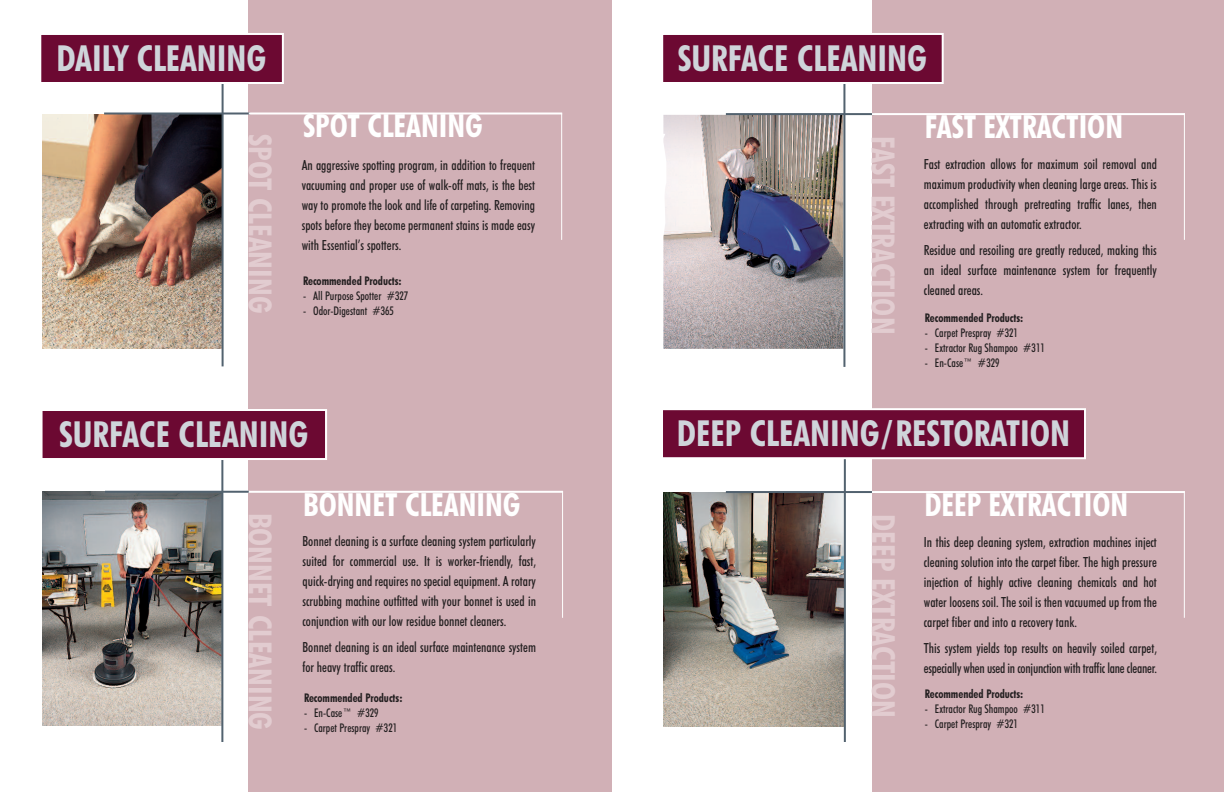
<style>
.page{position:relative;width:1224px;height:792px;background:#fff}
.page>*{position:absolute;margin:0;border:0;box-sizing:border-box;transform-origin:0 0}
.t1{font:700 condensed 36px "Futura BT";color:#cfd4da}
.t2{font:700 condensed 32px "Futura BT";color:#e2ccd0}
.t3{font:700 condensed 32px "Futura BT";color:#fff}
.t4{font:500 condensed 14px/20px "Futura BT";color:#231f20;text-align:justify;scale:.95 1}
.t5{font:500 condensed 12px "Futura BT";color:#231f20;scale:.95 1}
.t6{font:700 condensed 12px "Futura BT";color:#231f20;scale:.95 1}
</style>
<div class="page">
<img style="left:663px;top:115px;width:180px;height:234px">
<img style="left:42px;top:492px;width:179px;height:234px">
<div style="left:872px;top:0;width:352px;height:792px;background:#d1b0b6"></div>
<div style="left:249px;top:0;width:363px;height:792px;background:#d1b0b6"></div>
<hr style="left:843px;top:64px;width:2px;height:303px;background:#52626f">
<img style="left:42px;top:114px;width:180px;height:234px">
<hr style="left:222px;top:80px;width:2px;height:286px;background:#52626f">
<div style="left:663px;top:35px;width:279px;height:47px;background:#6c0932"></div>
<div style="left:661px;top:33px;width:283px;height:51px;border:2px solid #fff"></div>
<div style="left:41px;top:35px;width:241px;height:47px;background:#6c0932"></div>
<div style="left:39px;top:33px;width:245px;height:51px;border:2px solid #fff"></div>
<hr style="left:221px;top:458px;width:2px;height:284px;background:#52626f">
<hr style="left:726px;top:113px;width:148px;height:2px;background:#52626f">
<hr style="left:104px;top:113px;width:146px;height:2px;background:#52626f">
<img style="left:664px;top:493px;width:180px;height:234px">
<hr style="left:844px;top:454px;width:2px;height:288px;background:#52626f">
<div style="left:663px;top:410px;width:421px;height:47px;background:#6c0932"></div>
<div style="left:661px;top:408px;width:425px;height:51px;border:2px solid #fff"></div>
<hr style="left:726px;top:491px;width:149px;height:2px;background:#52626f">
<hr style="left:247px;top:491px;width:316px;height:2px;background:#fff">
<div style="left:43px;top:411px;width:282px;height:47px;background:#6c0932"></div>
<div style="left:41px;top:409px;width:286px;height:51px;border:2px solid #fff"></div>
<hr style="left:872px;top:491px;width:313px;height:2px;background:#fff">
<hr style="left:872px;top:113px;width:313px;height:2px;background:#fff">
<hr style="left:249px;top:113px;width:313px;height:2px;background:#fff">
<hr style="left:561px;top:113px;width:1px;height:127px;background:#fff">
<hr style="left:1184px;top:113px;width:1px;height:127px;background:#fff">
<hr style="left:562px;top:491px;width:1px;height:127px;background:#fff">
<hr style="left:1184px;top:491px;width:1px;height:127px;background:#fff">
<hr style="left:105px;top:491px;width:144px;height:2px;background:#52626f">
<h1 class="t1" style="left:57px;top:38px;width:212px">DAILY CLEANING</h1>
<h1 class="t1" style="left:678px;top:38px;width:251px">SURFACE CLEANING</h1>
<h2 class="t2" style="left:279px;top:134px;width:181px;rotate:90deg">SPOT CLEANING</h2>
<h2 class="t3" style="left:303px;top:108px;width:182px">SPOT CLEANING</h2>
<p class="t4" style="left:302px;top:155px;width:247px">An aggressive spotting program, in addition to frequent vacuuming and proper use of walk-off mats, is the best way to promote the look and life of carpeting. Removing spots before they become permanent stains is made easy with Essential’s spotters.</p>
<p class="t6" style="left:303px;top:273px;width:105px">Recommended Products:</p>
<p class="t5" style="left:303px;top:288px;width:112px">- All Purpose Spotter #327</p>
<p class="t5" style="left:303px;top:303px;width:97px">- Odor-Digestant #365</p>
<h1 class="t1" style="left:59px;top:414px;width:251px">SURFACE CLEANING</h1>
<h2 class="t2" style="left:279px;top:513px;width:219px;rotate:90deg">BONNET CLEANING</h2>
<h2 class="t3" style="left:303px;top:486px;width:219px">BONNET CLEANING</h2>
<p class="t4" style="left:303px;top:532px;width:247px">Bonnet cleaning is a surface cleaning system particularly suited for commercial use. It is worker-friendly, fast, quick-drying and requires no special equipment. A rotary scrubbing machine outfitted with your bonnet is used in conjunction with our low residue bonnet cleaners.</p>
<p class="t4" style="left:303px;top:638px;width:247px">Bonnet cleaning is an ideal surface maintenance system for heavy traffic areas.</p>
<p class="t6" style="left:304px;top:691px;width:105px">Recommended Products:</p>
<p class="t5" style="left:304px;top:706px;width:80px">- En-Case™ #329</p>
<p class="t5" style="left:304px;top:721px;width:100px">- Carpet Prespray #321</p>
<h2 class="t2" style="left:902px;top:136px;width:200px;rotate:90deg">FAST EXTRACTION</h2>
<h2 class="t3" style="left:925px;top:108px;width:200px">FAST EXTRACTION</h2>
<p class="t4" style="left:924px;top:154px;width:247px">Fast extraction allows for maximum soil removal and maximum productivity when cleaning large areas. This is accomplished through pretreating traffic lanes, then extracting with an automatic extractor.</p>
<p class="t4" style="left:924px;top:240px;width:247px">Residue and resoiling are greatly reduced, making this an ideal surface maintenance system for frequently cleaned areas.</p>
<p class="t6" style="left:925px;top:311px;width:105px">Recommended Products:</p>
<p class="t5" style="left:925px;top:326px;width:100px">- Carpet Prespray #321</p>
<p class="t5" style="left:925px;top:341px;width:128px">- Extractor Rug Shampoo #311</p>
<p class="t5" style="left:925px;top:356px;width:80px">- En-Case™ #329</p>
<h1 class="t1" style="left:677px;top:413px;width:395px">DEEP CLEANING/RESTORATION</h1>
<h2 class="t2" style="left:902px;top:514px;width:205px;rotate:90deg">DEEP EXTRACTION</h2>
<h2 class="t3" style="left:924px;top:486px;width:205px">DEEP EXTRACTION</h2>
<p class="t4" style="left:924px;top:532px;width:247px">In this deep cleaning system, extraction machines inject cleaning solution into the carpet fiber. The high pressure injection of highly active cleaning chemicals and hot water loosens soil. The soil is then vacuumed up from the carpet fiber and into a recovery tank.</p>
<p class="t4" style="left:924px;top:638px;width:247px">This system yields top results on heavily soiled carpet, especially when used in conjunction with traffic lane cleaner.</p>
<p class="t6" style="left:925px;top:687px;width:105px">Recommended Products:</p>
<p class="t5" style="left:925px;top:702px;width:128px">- Extractor Rug Shampoo #311</p>
<p class="t5" style="left:925px;top:717px;width:99px">- Carpet Prespray #321</p>
</div>
